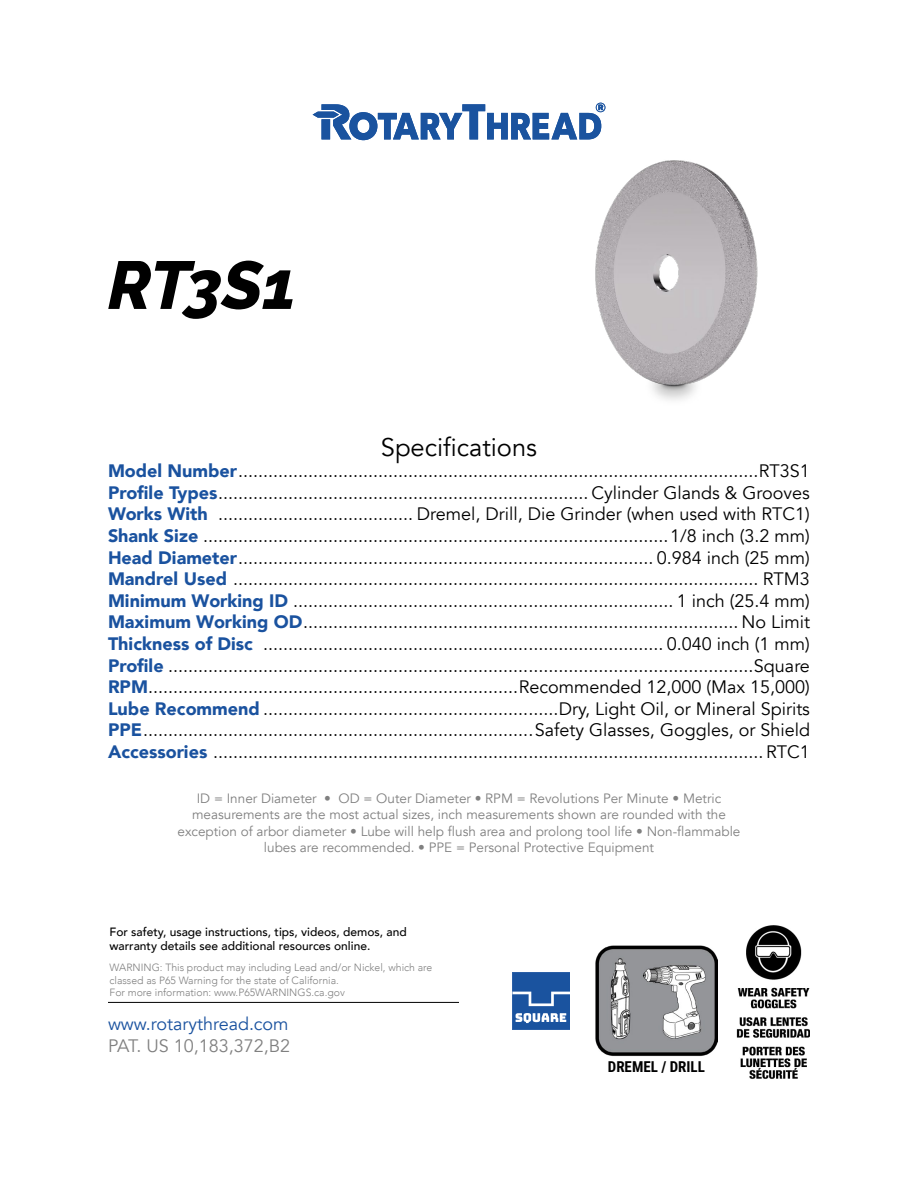
<style>
.page{position:relative;width:918px;height:1188px;background:#fff}
.page>*{position:absolute;margin:0;border:0;box-sizing:border-box;transform-origin:0 0}
.t1{font:italic 800 67.5px "Raleway";letter-spacing:-.01em;color:#000}
.t2{font:25.5px "Avenir";color:#000}
.t3{font:18px/21.6px "Avenir";color:#000;text-align:justify}
.t4{font:18px "Avenir";color:#1a529f}
.t5{font:18px "Avenir";color:#808080}
.t6{font:700 15px "Roboto Condensed";color:#000}
.t7{font:13.5px/16.2px "Avenir";color:#808080;text-align:center}
.t8{font:500 12px/14.4px "Avenir";color:#000}
.t9{font:300 10.5px/12.6px "Avenir";color:#808080}
.s1{font-weight:900;color:#1a529f}
</style>
<div class="page">
<img style="left:595px;top:160px;width:163px;height:240px">
<svg style="left:513px;top:972px;width:57px;height:58px;background:#3e6eae"></svg>
<hr style="left:108px;top:1002px;width:351px;height:1px;background:#000">
<img style="left:595px;top:945px;width:123px;height:112px">
<img style="left:736px;top:925px;width:74px;height:154px">
<svg style="left:313px;top:103px;width:292px;height:37px"></svg>
<h1 class="t1" style="left:108px;top:246px;width:190px">RT3S1</h1>
<h2 class="t2" style="left:381px;top:432px;width:158px">Specifications</h2>
<p class="t3" style="left:108px;top:460px;width:703px"><span class="s1">Model Number</span>........................................................................................................RT3S1<br><span class="s1">Profile Types</span>.......................................................................... Cylinder Glands &amp; Grooves <span class="s1">Works With</span> ....................................... Dremel, Drill, Die Grinder (when used with RTC1)<br><span class="s1">Shank Size</span> .............................................................................................1/8 inch (3.2 mm)<br><span class="s1">Head Diameter</span>................................................................................... 0.984 inch (25 mm)<br><span class="s1">Mandrel Used</span> ......................................................................................................... RTM3<br><span class="s1">Minimum Working ID</span> ............................................................................ 1 inch (25.4 mm)<br><span class="s1">Maximum Working OD</span>....................................................................................... No Limit <span class="s1">Thickness of Disc</span> ................................................................................ 0.040 inch (1 mm)<br><span class="s1">Profile</span> .....................................................................................................................Square <span class="s1">RPM</span>..........................................................................Recommended 12,000 (Max 15,000)<br><span class="s1">Lube Recommend</span> ...........................................................Dry, Light Oil, or Mineral Spirits <span class="s1">PPE</span>..............................................................................Safety Glasses, Goggles, or Shield <span class="s1">Accessories</span> .............................................................................................................. RTC1</p>
<p class="t7" style="left:178px;top:791px;width:564px">ID = Inner Diameter • OD = Outer Diameter • RPM = Revolutions Per Minute • Metric measurements are the most actual sizes, inch measurements shown are rounded with the exception of arbor diameter • Lube will help flush area and prolong tool life • Non-flammable lubes are recommended. • PPE = Personal Protective Equipment</p>
<p class="t8" style="left:110px;top:924px;width:299px">For safety, usage instructions, tips, videos, demos, and warranty details see additional resources online.</p>
<p class="t9" style="left:110px;top:961px;width:324px">WARNING: This product may including Lead and/or Nickel, which are classed as P65 Warning for the state of California.<br>For more information: www.P65WARNINGS.ca.gov</p>
<p class="t5" style="left:108px;top:1035px;width:184px">PAT. US 10,183,372,B2</p>
<p class="t4" style="left:108px;top:1013px;width:182px">www.rotarythread.com</p>
<p class="t6" style="left:608px;top:1057px;width:99px">DREMEL / DRILL</p>
</div>
